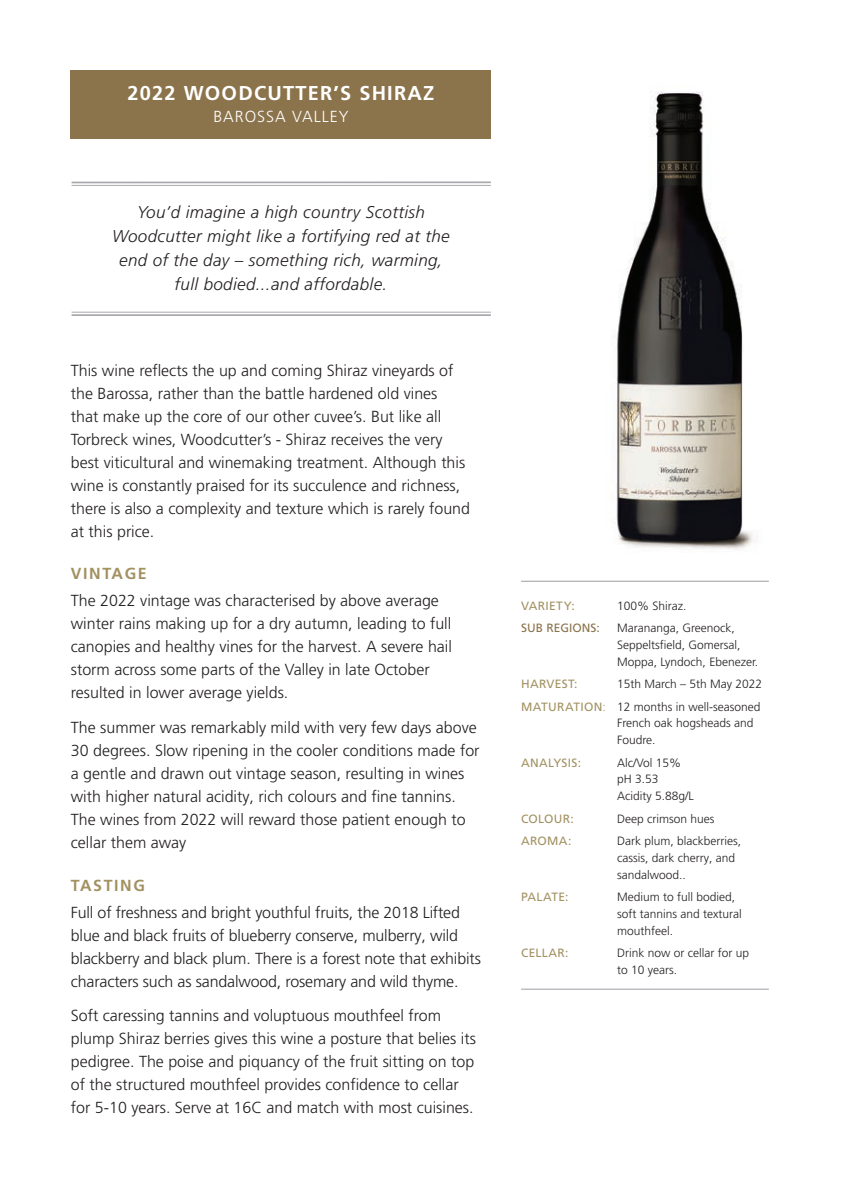
<style>
.page{position:relative;width:842px;height:1191px;background:#fff}
.page>*{position:absolute;margin:0;border:0;box-sizing:border-box;transform-origin:0 0}
.t1{font:700 20px "Frutiger LT Pro";letter-spacing:.06em;color:#fff}
.t2{font:italic 300 17px/24px "Frutiger LT Pro";letter-spacing:.02em;color:#231f20;text-align:center}
.t3{font:300 16px/23px "Frutiger LT Pro";color:#231f20}
.t4{font:700 16px "Frutiger LT Pro";letter-spacing:.1em;color:#a29161}
.t5{font:300 16px "Frutiger LT Pro";letter-spacing:.06em;color:#fff}
.t6{font:300 12px/16.8px "Frutiger LT Pro";color:#231f20}
.t7{font:12px "Frutiger LT Pro";letter-spacing:.03em;color:#a29161}
.t8{font:12px "Frutiger LT Pro";color:#8b734b}
.s1{font-weight:400;color:#a29161}
.s2{color:#a29161}
</style>
<div class="page">
<hr style="left:521px;top:580px;width:248px;height:2px;background:#a8a9ad">
<hr style="left:521px;top:988px;width:248px;height:1px;background:#a8a9ad">
<div style="left:71px;top:71px;width:420px;height:68px;background:#8b734b"></div>
<hr style="left:72px;top:185px;width:419px;height:1px;background:#a8a9ad">
<hr style="left:72px;top:181px;width:419px;height:2px;background:#a8a9ad">
<hr style="left:72px;top:312px;width:419px;height:1px;background:#a8a9ad">
<hr style="left:72px;top:314px;width:419px;height:2px;background:#a8a9ad">
<img style="left:616px;top:91px;width:137px;height:459px">
<p class="t1" style="left:128px;top:81px;width:308px">2022 WOODCUTTER’S SHIRAZ</p>
<p class="t5" style="left:213px;top:107px;width:137px">BAROSSA VALLEY</p>
<p class="t2" style="left:112px;top:200px;width:339px">You’d imagine a high country Scottish Woodcutter might like a fortifying red at the end of the day – something rich, warming, full bodied...and affordable.</p>
<p class="t3" style="left:71px;top:358px;width:401px">This wine reflects the up and coming Shiraz vineyards of the Barossa, rather than the battle hardened old vines<br>that make up the core of our other cuvee’s. But like all Torbreck wines, Woodcutter’s - Shiraz receives the very best viticultural and winemaking treatment. Although this wine is constantly praised for its succulence and richness, there is also a complexity and texture which is rarely found at this price.</p>
<p class="t4" style="left:71px;top:564px;width:77px">VINTAGE</p>
<p class="t3" style="left:71px;top:589px;width:383px">The 2022 vintage was characterised by above average winter rains making up for a dry autumn, leading to full canopies and healthy vines for the harvest. A severe hail storm across some parts of the Valley in late October resulted in lower average yields.</p>
<p class="t3" style="left:71px;top:716px;width:410px">The summer was remarkably mild with very few days above 30 degrees. Slow ripening in the cooler conditions made for a gentle and drawn out vintage season, resulting in wines with higher natural acidity, rich colours and fine tannins.<br>The wines from 2022 will reward those patient enough to cellar them away</p>
<p class="t4" style="left:71px;top:875px;width:76px">TASTING</p>
<p class="t3" style="left:71px;top:900px;width:411px">Full of freshness and bright youthful fruits, the 2018 Lifted blue and black fruits of blueberry conserve, mulberry, wild blackberry and black plum. There is a forest note that exhibits characters such as sandalwood, rosemary and wild thyme.</p>
<p class="t3" style="left:71px;top:1004px;width:407px">Soft caressing tannins and voluptuous mouthfeel from plump Shiraz berries gives this wine a posture that belies its pedigree. The poise and piquancy of the fruit sitting on top of the structured mouthfeel provides confidence to cellar for 5-10 years. Serve at 16C and match with most cuisines.</p>
<p class="t7" style="left:521px;top:598px;width:55px">VARIETY:</p>
<p class="t6" style="left:617px;top:597px;width:71px">100% Shiraz.</p>
<p class="t8" style="left:521px;top:621px;width:80px">SUB REGIONS:</p>
<p class="t6" style="left:617px;top:619px;width:143px">Marananga, Greenock,<br>Seppeltsfield, Gomersal,<br>Moppa, Lyndoch, Ebenezer.</p>
<p class="t7" style="left:521px;top:677px;width:58px">HARVEST:</p>
<p class="t6" style="left:521px;top:673px;width:243px;line-height:22.4px;text-align:right">15th March – 5th May 2022<br><span class="s1">MATURATION</span><span class="s2">:</span> 12 months in well-seasoned</p>
<p class="t6" style="left:617px;top:715px;width:138px">French oak hogsheads and<br>Foudre.</p>
<p class="t7" style="left:521px;top:755px;width:62px">ANALYSIS:</p>
<p class="t6" style="left:617px;top:754px;width:78px">Alc/Vol 15% pH 3.53<br>Acidity 5.88g/L</p>
<p class="t7" style="left:521px;top:811px;width:54px">COLOUR:</p>
<p class="t6" style="left:617px;top:810px;width:99px">Deep crimson hues</p>
<p class="t7" style="left:521px;top:834px;width:52px">AROMA:</p>
<p class="t6" style="left:617px;top:832px;width:126px">Dark plum, blackberries, cassis, dark cherry, and sandalwood..</p>
<p class="t7" style="left:521px;top:890px;width:49px">PALATE:</p>
<p class="t6" style="left:617px;top:889px;width:126px">Medium to full bodied, soft tannins and textural mouthfeel.</p>
<p class="t7" style="left:521px;top:946px;width:49px">CELLAR:</p>
<p class="t6" style="left:617px;top:945px;width:134px">Drink now or cellar for up to 10 years.</p>
</div>
